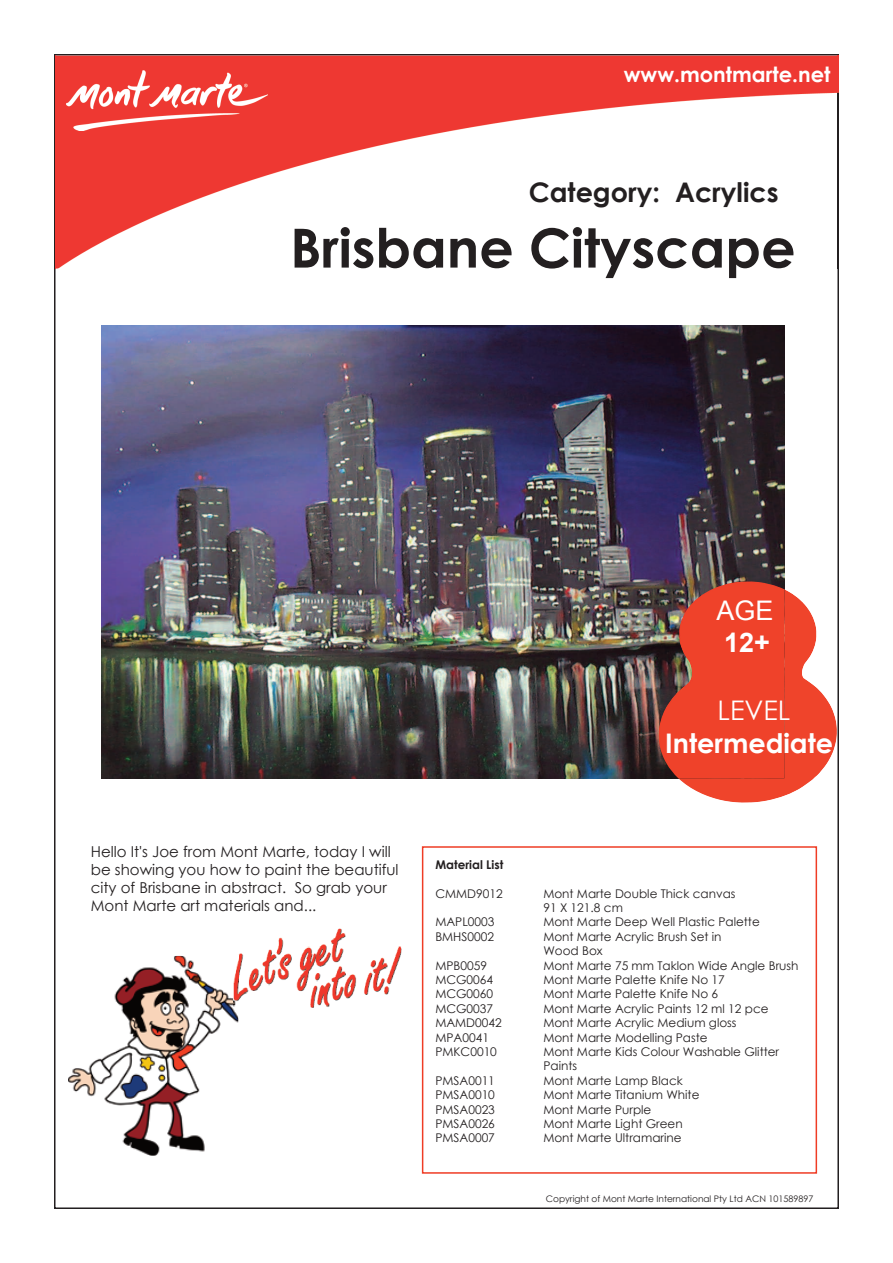
<style>
.page{position:relative;width:893px;height:1263px;background:#fff}
.page>*{position:absolute;margin:0;border:0;box-sizing:border-box;transform-origin:0 0}
.t1{font:700 54px "Century Gothic";color:#231f20}
.t2{font:700 27px "Century Gothic";color:#231f20}
.t3{font:700 27px "Century Gothic";color:#fff}
.t4{font:27px "Century Gothic";color:#fff}
.t5{font:27px "Arial";color:#fff}
.t6{font:700 27px "Arial";color:#fff}
.t7{font:700 21px "Century Gothic";color:#fff}
.t8{font:15px/18px "Century Gothic";color:#231f20}
.t9{font:12px/14.4px "Century Gothic";color:#231f20}
.t10{font:700 12px "Century Gothic";color:#231f20}
.t11{font:9px "Century Gothic";color:#231f20}
</style>
<div class="page">
<img style="left:68px;top:956px;width:170px;height:200px">
<img style="left:55px;top:56px;width:784px;height:213px">
<img style="left:837px;top:56px;width:1px;height:213px">
<div style="left:422px;top:846px;width:395px;height:328px;border:2px solid #ef3c25"></div>
<img style="left:101px;top:325px;width:683px;height:453px">
<img style="left:238px;top:929px;width:163px;height:79px">
<img style="left:234px;top:956px;width:4px;height:52px">
<img style="left:66px;top:70px;width:202px;height:60px">
<img style="left:678px;top:589px;width:159px;height:213px">
<img style="left:659px;top:581px;width:125px;height:197px">
<h3 class="t7" style="left:624px;top:61px;width:208px">www.montmarte.net</h3>
<h2 class="t2" style="left:529px;top:175px;width:251px">Category: Acrylics</h2>
<h1 class="t1" style="left:290px;top:213px;width:507px">Brisbane Cityscape</h1>
<h2 class="t5" style="left:716px;top:595px;width:59px">AGE</h2>
<h2 class="t6" style="left:724px;top:627px;width:47px">12+</h2>
<p class="t8" style="left:91px;top:842px;width:309px">Hello It's Joe from Mont Marte, today I will be showing you how to paint the beautiful city of Brisbane in abstract. So grab your Mont Marte art materials and...</p>
<h2 class="t4" style="left:718px;top:693px;width:74px">LEVEL</h2>
<h2 class="t3" style="left:665px;top:726px;width:169px">Intermediate</h2>
<p class="t10" style="left:435px;top:857px;width:69px">Material List</p>
<p class="t9" style="left:435px;top:886px;width:69px">CMMD9012</p>
<p class="t9" style="left:543px;top:886px;width:194px">Mont Marte Double Thick canvas<br>91 X 121.8 cm</p>
<p class="t9" style="left:435px;top:914px;width:61px">MAPL0003</p>
<p class="t9" style="left:543px;top:914px;width:218px">Mont Marte Deep Well Plastic Palette</p>
<p class="t9" style="left:435px;top:929px;width:60px">BMHS0002</p>
<p class="t9" style="left:543px;top:929px;width:180px">Mont Marte Acrylic Brush Set in<br>Wood Box</p>
<p class="t9" style="left:435px;top:958px;width:53px">MPB0059</p>
<p class="t9" style="left:543px;top:958px;width:257px">Mont Marte 75 mm Taklon Wide Angle Brush</p>
<p class="t9" style="left:435px;top:972px;width:59px">MCG0064</p>
<p class="t9" style="left:543px;top:972px;width:183px">Mont Marte Palette Knife No 17</p>
<p class="t9" style="left:435px;top:986px;width:59px">MCG0060</p>
<p class="t9" style="left:543px;top:986px;width:176px">Mont Marte Palette Knife No 6</p>
<p class="t9" style="left:435px;top:1001px;width:59px">MCG0037</p>
<p class="t9" style="left:543px;top:1001px;width:227px">Mont Marte Acrylic Paints 12 ml 12 pce</p>
<p class="t9" style="left:435px;top:1015px;width:68px">MAMD0042</p>
<p class="t9" style="left:543px;top:1015px;width:195px">Mont Marte Acrylic Medium gloss</p>
<p class="t9" style="left:435px;top:1030px;width:55px">MPA0041</p>
<p class="t9" style="left:543px;top:1030px;width:166px">Mont Marte Modelling Paste</p>
<p class="t9" style="left:435px;top:1044px;width:63px">PMKC0010</p>
<p class="t9" style="left:543px;top:1044px;width:237px">Mont Marte Kids Colour Washable Glitter<br>Paints</p>
<p class="t9" style="left:435px;top:1073px;width:61px">PMSA0011</p>
<p class="t9" style="left:543px;top:1073px;width:141px">Mont Marte Lamp Black</p>
<p class="t9" style="left:435px;top:1087px;width:61px">PMSA0010</p>
<p class="t9" style="left:543px;top:1087px;width:158px">Mont Marte Titanium White</p>
<p class="t9" style="left:435px;top:1102px;width:61px">PMSA0023</p>
<p class="t9" style="left:543px;top:1102px;width:110px">Mont Marte Purple</p>
<p class="t9" style="left:435px;top:1116px;width:61px">PMSA0026</p>
<p class="t9" style="left:543px;top:1116px;width:141px">Mont Marte Light Green</p>
<p class="t9" style="left:435px;top:1130px;width:61px">PMSA0007</p>
<p class="t9" style="left:543px;top:1130px;width:140px">Mont Marte Ultramarine</p>
<p class="t11" style="left:546px;top:1193px;width:269px">Copyright of Mont Marte International Pty Ltd ACN 101589897</p>
</div>
